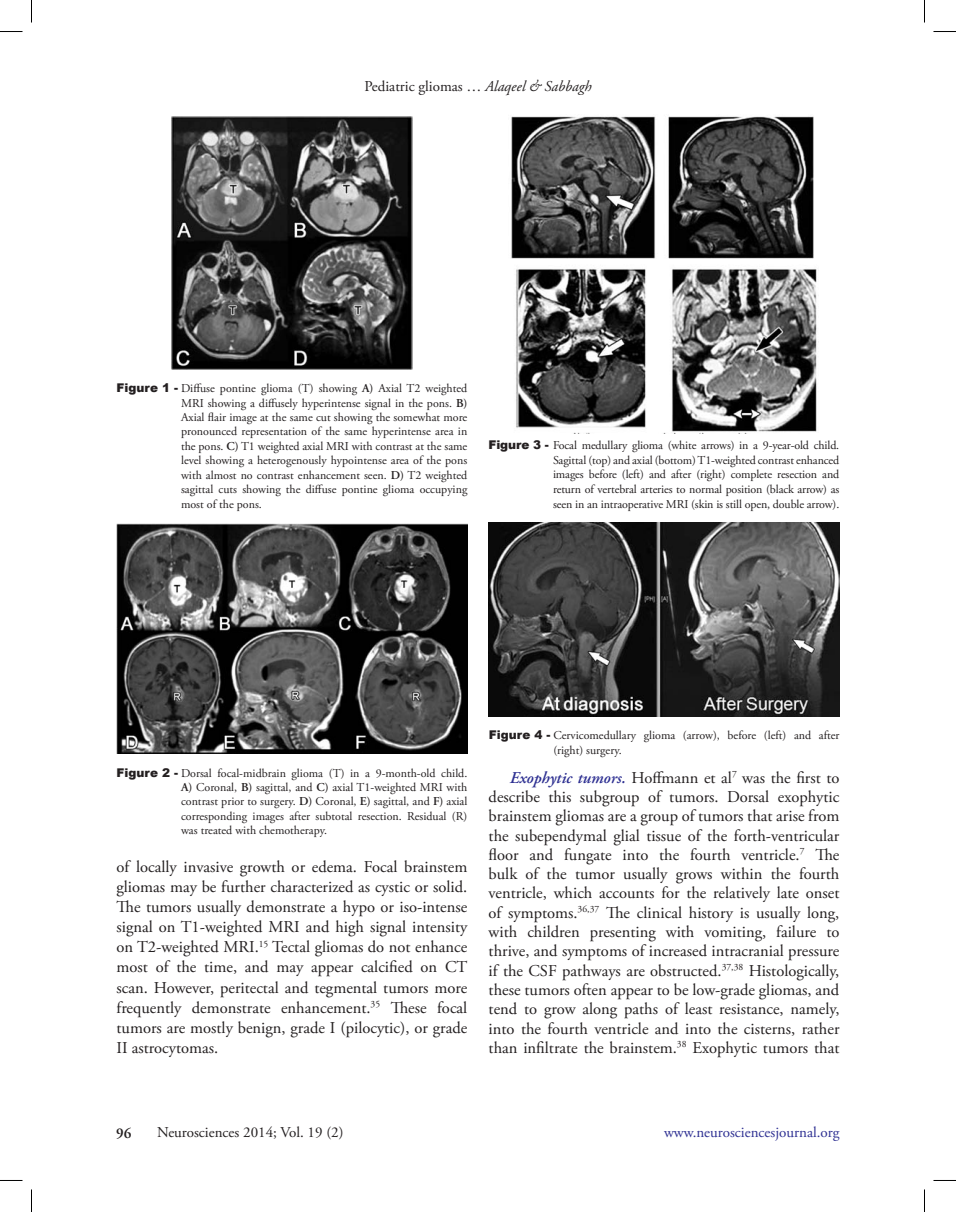
<style>
.page{position:relative;width:956px;height:1212px;background:#fff}
.page>*{position:absolute;margin:0;border:0;box-sizing:border-box;transform-origin:0 0}
.t1{font:16.5px/19.4px "Adobe Garamond Pro";color:#231f20;text-align:justify}
.t2{font:15px "Adobe Garamond Pro";color:#231f20}
.t3{font:15px "Adobe Garamond Pro";color:#2e3092}
.t4{font:600 15px "Adobe Garamond Pro";color:#231f20}
.t5{font:12px/14.4px "Adobe Garamond Pro";color:#231f20;text-align:justify}
.s1{font-style:italic}
.s2{font-family:"Arial";font-weight:900}
.s3{font-weight:600}
.s4{font-weight:600;font-style:italic;color:#2e3092}
</style>
<div class="page">
<img style="left:171px;top:117px;width:242px;height:252px">
<img style="left:117px;top:523px;width:350px;height:230px">
<img style="left:511px;top:116px;width:308px;height:317px">
<img style="left:489px;top:522px;width:350px;height:194px">
<svg style="left:0;top:31px;width:22px;height:1px"></svg>
<svg style="left:933px;top:31px;width:23px;height:1px"></svg>
<svg style="left:31px;top:0;width:1px;height:22px"></svg>
<svg style="left:31px;top:1189px;width:1px;height:22px"></svg>
<svg style="left:924px;top:0;width:1px;height:22px"></svg>
<svg style="left:924px;top:1189px;width:1px;height:22px"></svg>
<p class="t2" style="left:364px;top:77px;width:229px">Pediatric gliomas … <span class="s1">Alaqeel &amp; Sabbagh</span></p>
<p class="t5" style="left:181px;top:381px;width:288px;text-indent:-64px"><span class="s2">Figure 1 -</span> Diffuse pontine glioma (T) showing <span class="s3">A)</span> Axial T2 weighted MRI showing a diffusely hyperintense signal in the pons. <span class="s3">B)<br></span>Axial flair image at the same cut showing the somewhat more pronounced representation of the same hyperintense area in the pons. <span class="s3">C)</span> T1 weighted axial MRI with contrast at the same level showing a heterogenously hypointense area of the pons with almost no contrast enhancement seen. <span class="s3">D)</span> T2 weighted sagittal cuts showing the diffuse pontine glioma occupying most of the pons.</p>
<p class="t5" style="left:553px;top:438px;width:288px;text-indent:-64px"><span class="s2">Figure 3 -</span> Focal medullary glioma (white arrows) in a 9-year-old child.<br>Sagittal (top) and axial (bottom) T1-weighted contrast enhanced images before (left) and after (right) complete resection and return of vertebral arteries to normal position (black arrow) as seen in an intraoperative MRI (skin is still open, double arrow).</p>
<p class="t5" style="left:181px;top:765px;width:288px;text-indent:-64px"><span class="s2">Figure 2 -</span> Dorsal focal-midbrain glioma (T) in a 9-month-old child.<br><span class="s3">A)</span> Coronal, <span class="s3">B)</span> sagittal, and <span class="s3">C)</span> axial T1-weighted MRI with contrast prior to surgery. <span class="s3">D)</span> Coronal, <span class="s3">E)</span> sagittal, and <span class="s3">F)</span> axial corresponding images after subtotal resection. Residual (R) was treated with chemotherapy.</p>
<p class="t1" style="left:117px;top:857px;width:352px;line-height:20.1px">of locally invasive growth or edema. Focal brainstem gliomas may be further characterized as cystic or solid.<br>The tumors usually demonstrate a hypo or iso-intense signal on T1-weighted MRI and high signal intensity on T2-weighted MRI.<sup>15</sup> Tectal gliomas do not enhance most of the time, and may appear calcified on CT scan. However, peritectal and tegmental tumors more frequently demonstrate enhancement.<sup>35</sup> These focal tumors are mostly benign, grade I (pilocytic), or grade II astrocytomas.</p>
<p class="t5" style="left:553px;top:728px;width:288px;text-indent:-64px"><span class="s2">Figure 4 -</span> Cervicomedullary glioma (arrow), before (left) and after (right) surgery.</p>
<p class="t1" style="left:489px;top:768px;width:352px;text-indent:21px"><span class="s4">Exophytic tumors.</span> Hoffmann et al<sup>7</sup> was the first to describe this subgroup of tumors. Dorsal exophytic brainstem gliomas are a group of tumors that arise from the subependymal glial tissue of the forth-ventricular floor and fungate into the fourth ventricle.<sup>7</sup> The bulk of the tumor usually grows within the fourth ventricle, which accounts for the relatively late onset of symptoms.<sup>36,37</sup> The clinical history is usually long, with children presenting with vomiting, failure to thrive, and symptoms of increased intracranial pressure if the CSF pathways are obstructed.<sup>37,38</sup> Histologically, these tumors often appear to be low-grade gliomas, and tend to grow along paths of least resistance, namely, into the fourth ventricle and into the cisterns, rather than infiltrate the brainstem.<sup>38</sup> Exophytic tumors that</p>
<p class="t4" style="left:116px;top:1123px;width:17px">96</p>
<p class="t2" style="left:157px;top:1123px;width:188px">Neurosciences 2014; Vol. 19 (2)</p>
<p class="t3" style="left:664px;top:1123px;width:177px">www.neurosciencesjournal.org</p>
</div>
